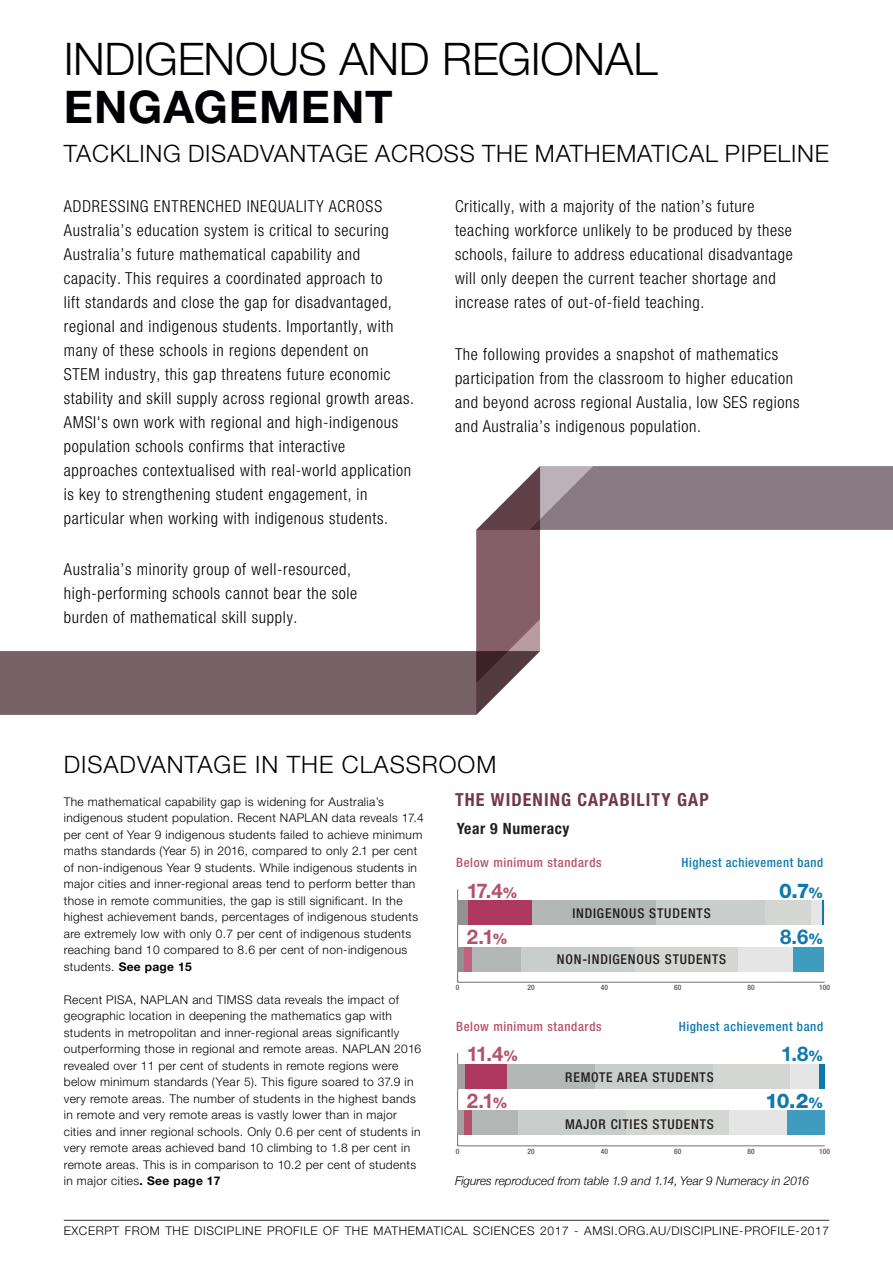
<style>
.page{position:relative;width:893px;height:1263px;background:#fff}
.page>*{position:absolute;margin:0;border:0;box-sizing:border-box;transform-origin:0 0}
.table-data{font:300 45px/48px "Helvetica Neue LT Pro";letter-spacing:-.005em;color:#000105}
.t1{font:300 24px "Helvetica Neue LT Pro";letter-spacing:.03em;color:#000105}
.t2{font:700 20.25px "Helvetica Neue LT Pro";color:#b4526b}
.t3{font:800 20.25px "Helvetica Neue LT Pro";color:#0f79ad}
.t4{font:700 20.25px "Helvetica Neue LT Pro";color:#0f79ad}
.table-data-2{font:700 condensed 18px "Helvetica Neue LT Pro";letter-spacing:.06em;color:#723848}
.Summary{font:300 condensed 16.5px/24px "Helvetica Neue LT Pro";letter-spacing:.04em;color:#000105}
.t5{font:700 condensed 15.6px "Helvetica Neue LT Pro";letter-spacing:.04em;color:#231f20}
.t6{font:500 condensed 13.5px "Helvetica Neue LT Pro";letter-spacing:.06em;color:#231f20}
.t7{font:500 condensed 12.9px "Helvetica Neue LT Pro";letter-spacing:.045em;color:#0f79ad}
.t8{font:500 condensed 12.9px "Helvetica Neue LT Pro";letter-spacing:.045em;color:#b4526b}
.Body{font:300 12px/16.5px "Helvetica Neue LT Pro";letter-spacing:.03em;color:#000105}
.Body-2{font:300 12px "Helvetica Neue LT Pro";letter-spacing:.05em;color:#000105}
.Body-3{font:italic 300 12px "Helvetica Neue";color:#000105}
.t9{font:500 condensed 7.5px "Helvetica Neue LT Pro";color:#525352}
.s1{font-weight:700}
.s2{font-weight:900;font-size:14.85px}
</style>
<div class="page">
<svg style="left:0;top:466px;width:893px;height:249px"></svg>
<hr style="left:64px;top:1220px;width:765px;height:1px;background:#000105">
<hr style="left:458px;top:982px;width:367px;height:1px;background:#6f7073">
<hr style="left:457px;top:889px;width:1px;height:93px;background:#6f7073">
<hr style="left:822px;top:900px;width:2px;height:25px;background:#0f79ad">
<div style="left:793px;top:947px;width:31px;height:24px;background:#3f9cbe"></div>
<div style="left:811px;top:900px;width:11px;height:25px;background:#e5e5e5"></div>
<div style="left:738px;top:947px;width:55px;height:24px;background:#e5e5e5"></div>
<div style="left:765px;top:900px;width:46px;height:25px;background:#d4d6d4"></div>
<div style="left:634px;top:947px;width:104px;height:24px;background:#d4d6d4"></div>
<div style="left:656px;top:900px;width:109px;height:25px;background:#c9cdcc"></div>
<div style="left:521px;top:947px;width:113px;height:24px;background:#c9cdcc"></div>
<div style="left:532px;top:900px;width:124px;height:25px;background:#b2b7b6"></div>
<div style="left:472px;top:947px;width:49px;height:24px;background:#b2b7b6"></div>
<div style="left:468px;top:900px;width:64px;height:25px;background:#af3861"></div>
<div style="left:464px;top:947px;width:8px;height:24px;background:#c0627d"></div>
<div style="left:458px;top:900px;width:10px;height:25px;background:#949192"></div>
<div style="left:458px;top:947px;width:6px;height:24px;background:#949192"></div>
<hr style="left:458px;top:1145px;width:367px;height:1px;background:#6f7073">
<hr style="left:457px;top:1053px;width:1px;height:93px;background:#6f7073">
<div style="left:818px;top:1064px;width:7px;height:24px;background:#0f79ad"></div>
<div style="left:787px;top:1110px;width:38px;height:25px;background:#3f9cbe"></div>
<div style="left:790px;top:1064px;width:28px;height:24px;background:#e5e5e5"></div>
<div style="left:728px;top:1110px;width:59px;height:25px;background:#e5e5e5"></div>
<div style="left:712px;top:1064px;width:78px;height:24px;background:#d4d6d4"></div>
<div style="left:626px;top:1110px;width:102px;height:25px;background:#d4d6d4"></div>
<div style="left:595px;top:1064px;width:117px;height:24px;background:#c9cdcc"></div>
<div style="left:518px;top:1110px;width:108px;height:25px;background:#c9cdcc"></div>
<div style="left:507px;top:1064px;width:88px;height:24px;background:#b2b7b6"></div>
<div style="left:472px;top:1110px;width:46px;height:25px;background:#b2b7b6"></div>
<div style="left:465px;top:1064px;width:42px;height:24px;background:#af3861"></div>
<div style="left:464px;top:1110px;width:8px;height:25px;background:#b4526b"></div>
<div style="left:458px;top:1064px;width:7px;height:24px;background:#a59f9f"></div>
<div style="left:458px;top:1110px;width:6px;height:25px;background:#a59f9f"></div>
<p class="table-data" style="left:64px;top:34px;width:595px">INDIGENOUS AND REGIONAL<br><span class="s1">ENGAGEMENT</span></p>
<p class="t1" style="left:64px;top:139px;width:767px">TACKLING DISADVANTAGE ACROSS THE MATHEMATICAL PIPELINE</p>
<p class="Summary" style="left:64px;top:194px;width:352px">ADDRESSING ENTRENCHED INEQUALITY ACROSS Australia’s education system is critical to securing Australia’s future mathematical capability and capacity. This requires a coordinated approach to<br>lift standards and close the gap for disadvantaged, regional and indigenous students. Importantly, with many of these schools in regions dependent on<br>STEM industry, this gap threatens future economic stability and skill supply across regional growth areas.<br>AMSI's own work with regional and high‑indigenous population schools confirms that interactive approaches contextualised with real-world application is key to strengthening student engagement, in particular when working with indigenous students.</p>
<p class="Summary" style="left:64px;top:557px;width:295px">Australia’s minority group of well-resourced, high‑performing schools cannot bear the sole burden of mathematical skill supply.</p>
<p class="Summary" style="left:455px;top:194px;width:339px">Critically, with a majority of the nation’s future teaching workforce unlikely to be produced by these schools, failure to address educational disadvantage will only deepen the current teacher shortage and increase rates of out-of-field teaching.</p>
<p class="Summary" style="left:455px;top:342px;width:346px">The following provides a snapshot of mathematics participation from the classroom to higher education and beyond across regional Austalia, low SES regions and Australia’s indigenous population.</p>
<p class="t1" style="left:64px;top:749px;width:434px">DISADVANTAGE IN THE CLASSROOM</p>
<p class="Body" style="left:64px;top:793px;width:362px">The mathematical capability gap is widening for Australia’s indigenous student population. Recent NAPLAN data reveals 17.4 per cent of Year 9 indigenous students failed to achieve minimum maths standards (Year 5) in 2016, compared to only 2.1 per cent of non-indigenous Year 9 students. While indigenous students in major cities and inner-regional areas tend to perform better than those in remote communities, the gap is still significant. In the highest achievement bands, percentages of indigenous students are extremely low with only 0.7 per cent of indigenous students reaching band 10 compared to 8.6 per cent of non-indigenous students. <span class="s1">See page 15</span></p>
<p class="Body" style="left:64px;top:991px;width:359px">Recent PISA, NAPLAN and TIMSS data reveals the impact of geographic location in deepening the mathematics gap with students in metropolitan and inner-regional areas significantly outperforming those in regional and remote areas. NAPLAN 2016 revealed over 11 per cent of students in remote regions were below minimum standards (Year 5). This figure soared to 37.9 in very remote areas. The number of students in the highest bands in remote and very remote areas is vastly lower than in major cities and inner regional schools. Only 0.6 per cent of students in very remote areas achieved band 10 climbing to 1.8 per cent in remote areas. This is in comparison to 10.2 per cent of students in major cities<span class="s1">. See page 17</span></p>
<p class="table-data-2" style="left:455px;top:788px;width:255px">THE WIDENING CAPABILITY GAP</p>
<p class="t5" style="left:457px;top:819px;width:114px">Year 9 Numeracy</p>
<p class="t8" style="left:456px;top:855px;width:147px">Below minimum standards</p>
<p class="t7" style="left:682px;top:855px;width:143px">Highest achievement band</p>
<p class="t3" style="left:779px;top:878px;width:46px">0.7<span class="s2">%</span></p>
<p class="t4" style="left:780px;top:924px;width:45px">8.6<span class="s2">%</span></p>
<p class="t2" style="left:467px;top:878px;width:53px">17.4<span class="s2">%</span></p>
<p class="t6" style="left:572px;top:905px;width:140px">INDIGENOUS STUDENTS</p>
<p class="t2" style="left:467px;top:924px;width:42px">2.1<span class="s2">%</span></p>
<p class="t6" style="left:557px;top:951px;width:171px">NON-INDIGENOUS STUDENTS</p>
<p class="t9" style="left:456px;top:983px;width:5px">0</p>
<p class="t9" style="left:527px;top:983px;width:9px">20</p>
<p class="t9" style="left:601px;top:983px;width:9px">40</p>
<p class="t9" style="left:674px;top:983px;width:9px">60</p>
<p class="t9" style="left:748px;top:983px;width:9px">80</p>
<p class="t9" style="left:819px;top:983px;width:12px">100</p>
<p class="t7" style="left:679px;top:1019px;width:146px">Highest achievement band</p>
<p class="t8" style="left:456px;top:1019px;width:147px">Below minimum standards</p>
<p class="t4" style="left:781px;top:1041px;width:44px">1.8<span class="s2">%</span></p>
<p class="t2" style="left:467px;top:1041px;width:53px">11.4<span class="s2">%</span></p>
<p class="t2" style="left:467px;top:1088px;width:42px">2.1<span class="s2">%</span></p>
<p class="t3" style="left:765px;top:1088px;width:60px">10.2<span class="s2">%</span></p>
<p class="t6" style="left:565px;top:1069px;width:150px">REMOTE AREA STUDENTS</p>
<p class="t6" style="left:565px;top:1116px;width:150px">MAJOR CITIES STUDENTS</p>
<p class="t9" style="left:456px;top:1147px;width:5px">0</p>
<p class="t9" style="left:527px;top:1147px;width:9px">20</p>
<p class="t9" style="left:601px;top:1147px;width:9px">40</p>
<p class="t9" style="left:674px;top:1147px;width:9px">60</p>
<p class="t9" style="left:748px;top:1147px;width:9px">80</p>
<p class="t9" style="left:819px;top:1147px;width:12px">100</p>
<p class="Body-3" style="left:455px;top:1171px;width:356px">Figures reproduced from table 1.9 and 1.14, Year 9 Numeracy in 2016</p>
<p class="Body-2" style="left:64px;top:1223px;width:767px">EXCERPT FROM THE DISCIPLINE PROFILE OF THE MATHEMATICAL SCIENCES 2017 - AMSI.ORG.AU/DISCIPLINE-PROFILE-2017</p>
</div>
